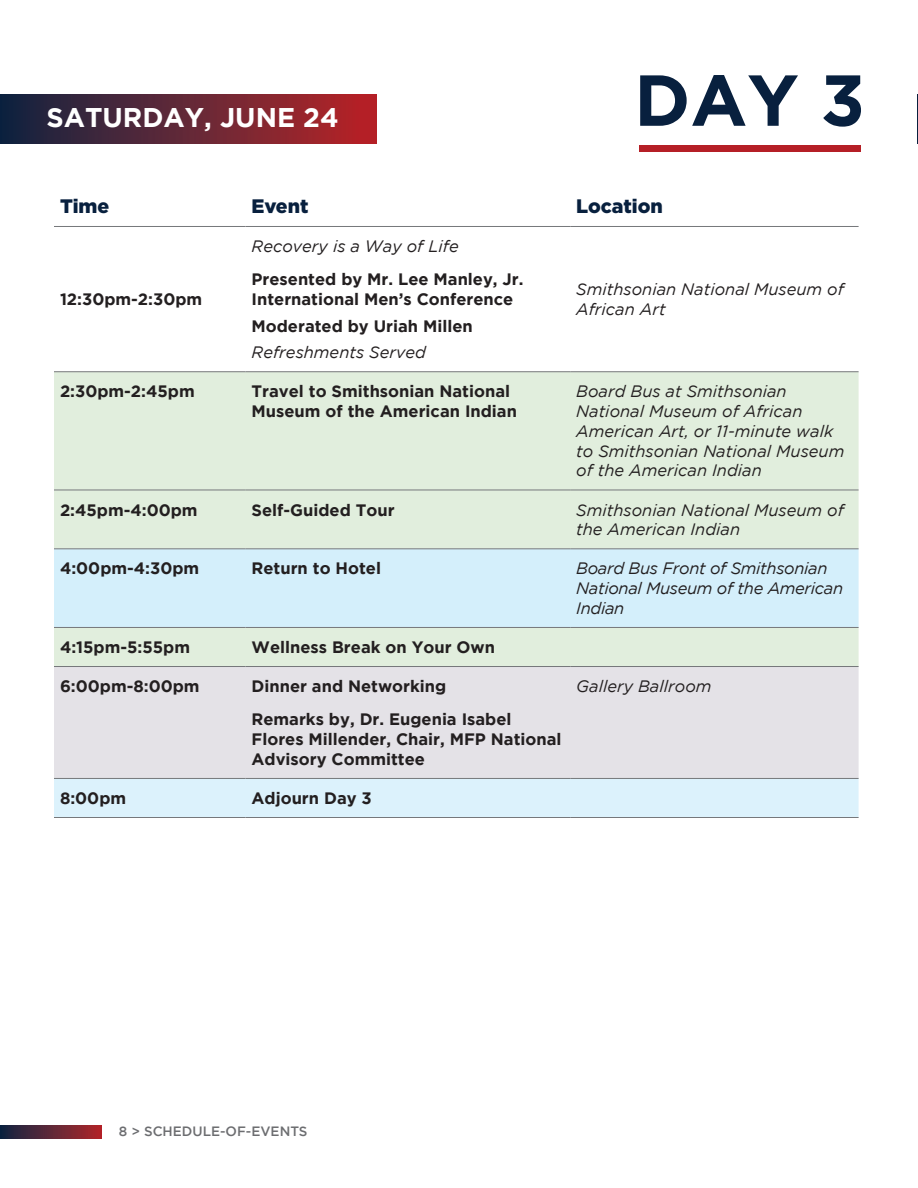
<style>
.page{position:relative;width:918px;height:1188px;background:#fff}
.page>*{position:absolute;margin:0;border:0;box-sizing:border-box;transform-origin:0 0}
.t1{font:700 72px "Gotham";color:#08203e}
.t2{font:700 27px "Gotham";color:#fff}
.t3{font:900 19.5px "Gotham";color:#08203e}
.t4{font:700 16.5px/19.8px "Gotham";color:#231f20}
.t5{font:italic 16.5px/19.8px "Gotham";color:#231f20}
.t6{font:italic 16.5px/19.8px "Gotham";letter-spacing:-.02em;color:#231f20}
.t7{font:500 13.5px "Gotham";color:#6c6d70}
</style>
<div class="page">
<svg style="left:0;top:1125px;width:102px;height:13px"></svg>
<div style="left:639px;top:145px;width:221px;height:7px;background:#b51f26"></div>
<div style="left:0;top:95px;width:377px;height:49px;background:linear-gradient(to right,#102642,#b92528)"></div>
<div style="left:54px;top:372px;width:805px;height:294px;background:#e1eedd"></div>
<div style="left:54px;top:549px;width:805px;height:78px;background:#d4effb"></div>
<div style="left:54px;top:667px;width:805px;height:111px;background:#e4e2e7"></div>
<div style="left:54px;top:779px;width:805px;height:38px;background:#dcf2fc"></div>
<hr style="left:54px;top:778px;width:192px;height:1px;background:#76787b">
<hr style="left:246px;top:778px;width:324px;height:1px;background:#76787b">
<hr style="left:570px;top:778px;width:289px;height:1px;background:#76787b">
<hr style="left:54px;top:817px;width:192px;height:1px;background:#76787b">
<hr style="left:246px;top:817px;width:324px;height:1px;background:#76787b">
<hr style="left:570px;top:817px;width:289px;height:1px;background:#76787b">
<hr style="left:54px;top:226px;width:192px;height:1px;background:#76787b">
<hr style="left:246px;top:226px;width:324px;height:1px;background:#76787b">
<hr style="left:570px;top:226px;width:289px;height:1px;background:#76787b">
<hr style="left:54px;top:490px;width:192px;height:1px;background:#76787b">
<hr style="left:54px;top:627px;width:192px;height:1px;background:#76787b">
<hr style="left:246px;top:490px;width:324px;height:1px;background:#76787b">
<hr style="left:246px;top:627px;width:324px;height:1px;background:#76787b">
<hr style="left:570px;top:490px;width:289px;height:1px;background:#76787b">
<hr style="left:570px;top:627px;width:289px;height:1px;background:#76787b">
<hr style="left:54px;top:371px;width:192px;height:1px;background:#76787b">
<hr style="left:54px;top:548px;width:192px;height:1px;background:#76787b">
<hr style="left:54px;top:666px;width:192px;height:1px;background:#76787b">
<hr style="left:246px;top:371px;width:324px;height:1px;background:#76787b">
<hr style="left:246px;top:548px;width:324px;height:1px;background:#76787b">
<hr style="left:246px;top:666px;width:324px;height:1px;background:#76787b">
<hr style="left:570px;top:371px;width:289px;height:1px;background:#76787b">
<hr style="left:570px;top:548px;width:289px;height:1px;background:#76787b">
<hr style="left:570px;top:666px;width:289px;height:1px;background:#76787b">
<hr style="left:917px;top:95px;width:1px;height:49px;background:#08203e">
<p class="t2" style="left:46px;top:101px;width:294px">SATURDAY, JUNE 24</p>
<p class="t1" style="left:634px;top:59px;width:233px">DAY 3</p>
<p class="t3" style="left:60px;top:195px;width:51px">Time</p>
<p class="t3" style="left:252px;top:195px;width:58px">Event</p>
<p class="t3" style="left:576px;top:195px;width:88px">Location</p>
<p class="t4" style="left:60px;top:289px;width:144px">12:30pm-2:30pm</p>
<p class="t5" style="left:252px;top:236px;width:209px">Recovery is a Way of Life</p>
<p class="t4" style="left:252px;top:269px;width:273px">Presented by Mr. Lee Manley, Jr.</p>
<p class="t4" style="left:252px;top:289px;width:263px">International Men’s Conference</p>
<p class="t4" style="left:252px;top:316px;width:223px">Moderated by Uriah Millen</p>
<p class="t5" style="left:252px;top:342px;width:176px">Refreshments Served</p>
<p class="t5" style="left:576px;top:279px;width:269px">Smithsonian National Museum of<br>African Art</p>
<p class="t4" style="left:60px;top:381px;width:136px">2:30pm-2:45pm</p>
<p class="t4" style="left:252px;top:381px;width:267px">Travel to Smithsonian National<br>Museum of the American Indian</p>
<p class="t5" style="left:576px;top:382px;width:270px">Board Bus at Smithsonian<br>National Museum of African<br>American Art, or 11-minute walk to Smithsonian National Museum of the American Indian</p>
<p class="t4" style="left:60px;top:499px;width:139px">2:45pm-4:00pm</p>
<p class="t4" style="left:252px;top:499px;width:145px">Self-Guided Tour</p>
<p class="t5" style="left:576px;top:500px;width:269px">Smithsonian National Museum of the American Indian</p>
<p class="t4" style="left:60px;top:558px;width:141px">4:00pm-4:30pm</p>
<p class="t4" style="left:252px;top:558px;width:131px">Return to Hotel</p>
<p class="t6" style="left:576px;top:559px;width:268px">Board Bus Front of Smithsonian<br>National Museum of the American<br>Indian</p>
<p class="t4" style="left:60px;top:637px;width:132px">4:15pm-5:55pm</p>
<p class="t4" style="left:252px;top:637px;width:245px">Wellness Break on Your Own</p>
<p class="t4" style="left:60px;top:676px;width:141px">6:00pm-8:00pm</p>
<p class="t4" style="left:252px;top:676px;width:196px">Dinner and Networking</p>
<p class="t4" style="left:252px;top:709px;width:312px">Remarks by, Dr. Eugenia Isabel<br>Flores Millender, Chair, MFP National<br>Advisory Committee</p>
<p class="t5" style="left:576px;top:676px;width:137px">Gallery Ballroom</p>
<p class="t4" style="left:60px;top:788px;width:68px">8:00pm</p>
<p class="t4" style="left:252px;top:788px;width:122px">Adjourn Day 3</p>
<p class="t7" style="left:119px;top:1124px;width:190px">8 &gt; SCHEDULE-OF-EVENTS</p>
</div>
